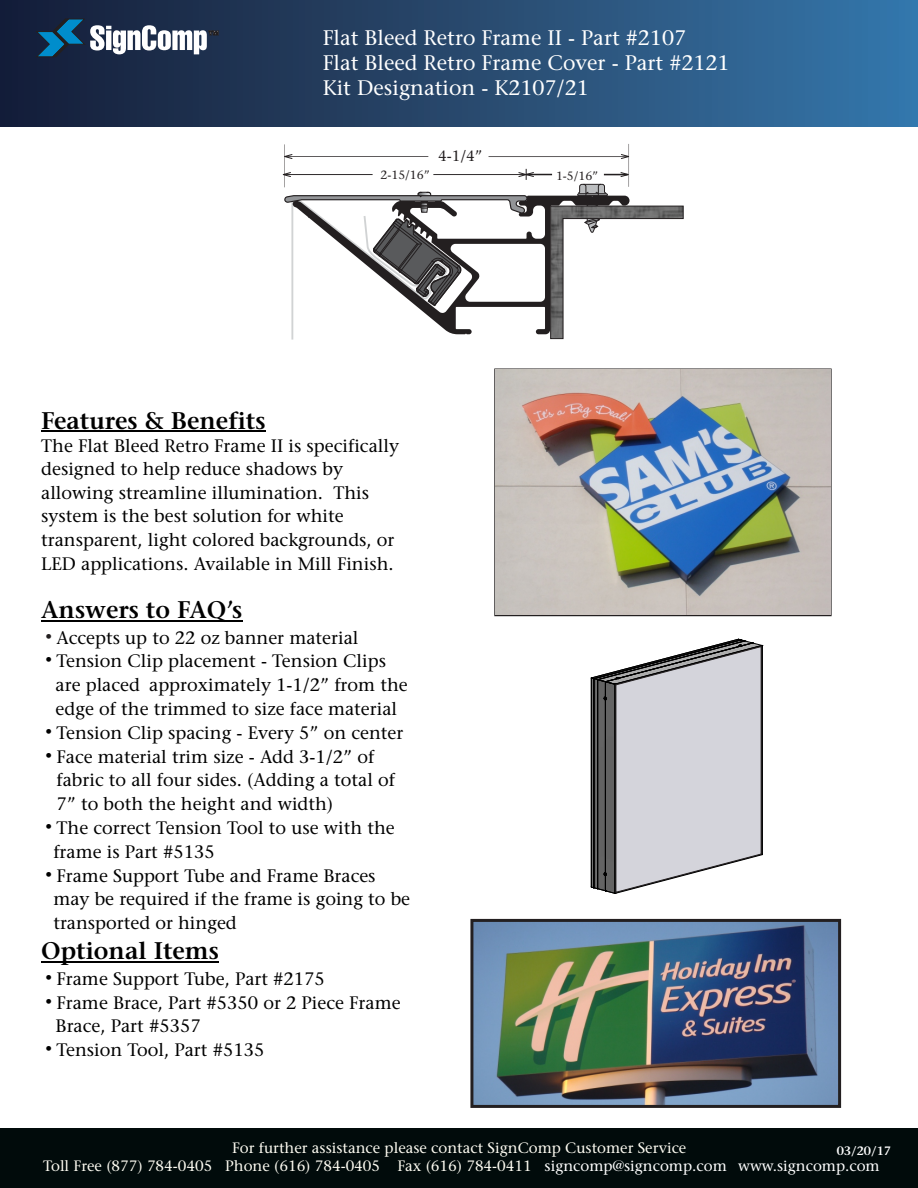
<style>
.page{position:relative;width:918px;height:1188px;background:#fff}
.page>*{position:absolute;margin:0;border:0;box-sizing:border-box;transform-origin:0 0}
.t1{font:600 24px "Stone Serif";color:#000}
.t2{font:21px/25px "Stone Serif";color:#fff}
.t3{font:18px/23.9px "Stone Serif";color:#000}
.t4{font:15px/17.9px "Stone Serif";color:#fefcf2;text-align:center}
.t5{font:15px "Stone Serif";color:#231f20}
.t6{font:600 12.15px "Stone Serif";color:#fff}
.t7{font:12px "Stone Serif";color:#231f20}
.s1{color:#fff}
</style>
<div class="page">
<img style="left:0;top:0;width:918px;height:126px">
<div style="left:0;top:1128px;width:918px;height:60px;background:#010b0b"></div>
<img style="left:474px;top:923px;width:363px;height:181px">
<div style="left:470px;top:919px;width:371px;height:189px;border:3px solid #231f20"></div>
<hr style="left:41px;top:431px;width:225px;height:1px;background:#000">
<hr style="left:41px;top:620px;width:201px;height:1px;background:#000">
<hr style="left:41px;top:962px;width:178px;height:1px;background:#000">
<hr style="left:284px;top:144px;width:1px;height:43px;background:#221e1f">
<hr style="left:629px;top:144px;width:1px;height:43px;background:#221e1f">
<hr style="left:286px;top:156px;width:142px;height:1px;background:#221e1f">
<hr style="left:489px;top:156px;width:139px;height:1px;background:#221e1f">
<svg style="left:284px;top:154px;width:8px;height:5px"></svg>
<svg style="left:621px;top:154px;width:9px;height:5px"></svg>
<div style="left:494px;top:368px;width:338px;height:248px;border:3px solid #231f20"></div>
<img style="left:496px;top:370px;width:334px;height:245px">
<svg style="left:591px;top:639px;width:172px;height:255px;background:#bdbdc2"></svg>
<svg style="left:35px;top:18px;width:184px;height:40px"></svg>
<svg style="left:282px;top:169px;width:402px;height:171px"></svg>
<p class="t2" style="left:323px;top:27px;width:408px">Flat Bleed Retro Frame II - Part #2107<br>Flat Bleed Retro Frame Cover - Part #2121<br>Kit Designation - K2107/21</p>
<p class="t5" style="left:438px;top:150px;width:46px">4-1/4”</p>
<p class="t7" style="left:381px;top:170px;width:51px">2-15/16”</p>
<p class="t7" style="left:556px;top:171px;width:44px">1-5/16”</p>
<h1 class="t1" style="left:41px;top:411px;width:226px">Features &amp; Benefits</h1>
<p class="t3" style="left:41px;top:435px;width:359px">The Flat Bleed Retro Frame II is specifically designed to help reduce shadows by allowing streamline illumination. This system is the best solution for white transparent, light colored backgrounds, or LED applications. Available in Mill Finish.</p>
<h1 class="t1" style="left:41px;top:600px;width:203px">Answers to FAQ’s</h1>
<p class="t3" style="left:53px;top:627px;width:358px">Accepts up to 22 oz banner material Tension Clip placement - Tension Clips are placed approximately 1-1/2” from the edge of the trimmed to size face material Tension Clip spacing - Every 5” on center Face material trim size - Add 3-1/2” of fabric to all four sides. (Adding a total of 7” to both the height and width)<br>The correct Tension Tool to use with the frame is Part #5135<br>Frame Support Tube and Frame Braces may be required if the frame is going to be transported or hinged</p>
<h1 class="t1" style="left:41px;top:941px;width:179px">Optional Items</h1>
<p class="t3" style="left:56px;top:968px;width:347px">Frame Support Tube, Part #2175<br>Frame Brace, Part #5350 or 2 Piece Frame<br>Brace, Part #5357<br>Tension Tool, Part #5135</p>
<p class="t4" style="left:43px;top:1141px;width:838px">For further assistance please contact SignComp Customer Service<br>Toll Free (877) 784-0405 Phone (616) 784-0405 Fax (616) 784-0411 <span class="s1">signcomp@signcomp.com www.signcomp.com</span></p>
<p class="t6" style="left:837px;top:1146px;width:56px">03/20/17</p>
</div>
